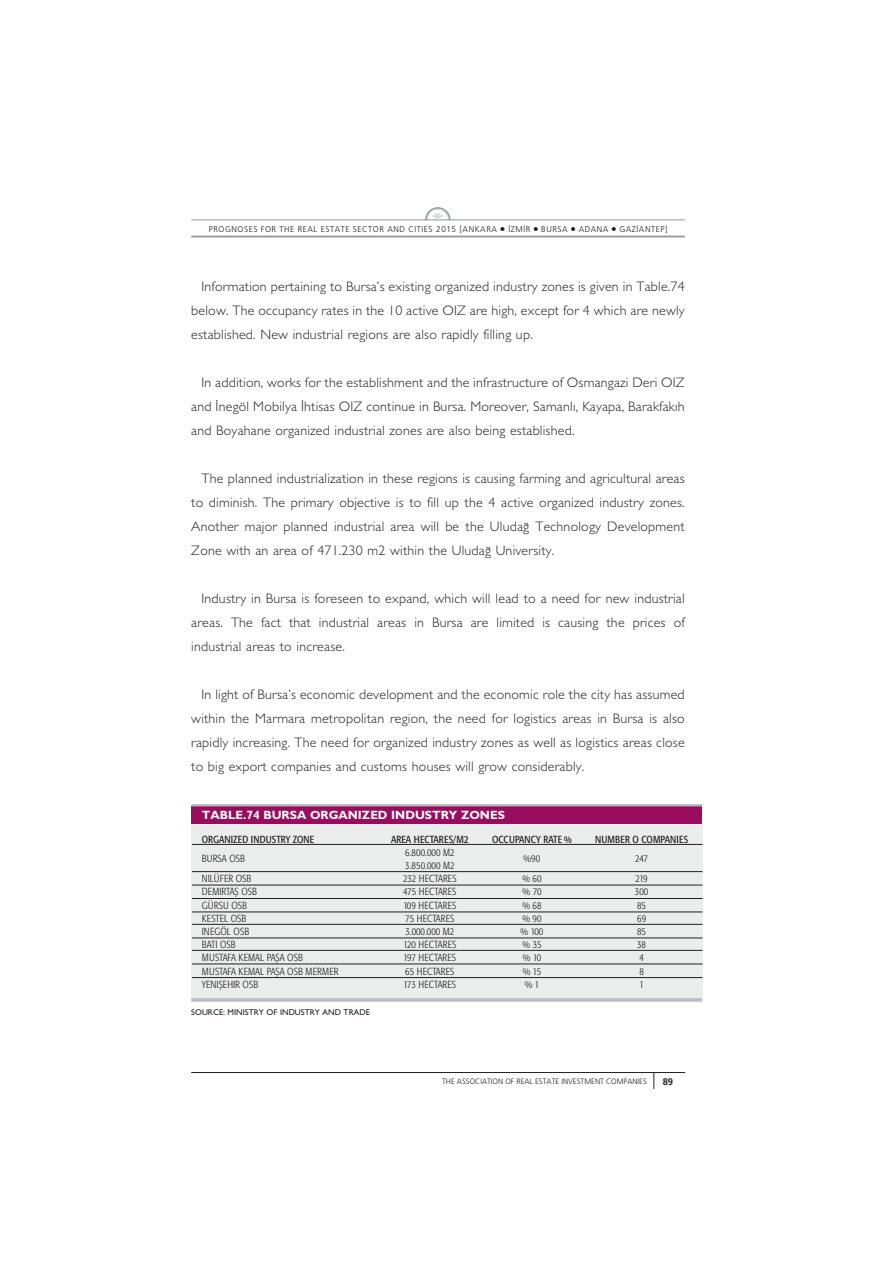
<style>
.page{position:relative;width:893px;height:1263px;background:#fff}
.page>*{position:absolute;margin:0;border:0;box-sizing:border-box;transform-origin:0 0}
.t1{font:300 13.8px/24px "Gill Sans";letter-spacing:.015em;color:#231f20;text-align:justify}
.t2{font:700 12px "Gill Sans";color:#fff}
.t3{font:12px "Acicek";color:#939598}
.t4{font:300 condensed 10.2px/13.2px "Formata TR";letter-spacing:.01em;color:#231f20}
.t5{font:10.2px "Formata TR Condensed TAB";color:#231f20}
.t6{font:300 condensed 10.2px/13.2px "Formata TR";letter-spacing:-.01em;color:#231f20;text-align:center}
.t7{font:10.2px "Formata TR Condensed TAB";letter-spacing:.02em;color:#231f20}
.t8{font:700 9.6px "Frutiger";color:#231f20}
.t9{font:300 8.4px "Frutiger";letter-spacing:.065em;color:#231f20}
.t10{font:500 8.4px "Gill Sans";color:#231f20}
.t11{font:300 7.8px "Frutiger";color:#231f20}
</style>
<div class="page">
<div style="left:191px;top:823px;width:511px;height:176px;background:#ebecec"></div>
<hr style="left:191px;top:1072px;width:494px;height:1px;background:#231f20">
<hr style="left:191px;top:236px;width:493px;height:1px;background:#939598">
<svg style="left:653px;top:1073px;width:1px;height:16px"></svg>
<hr style="left:191px;top:220px;width:493px;height:1px;background:#939598">
<div style="left:192px;top:806px;width:510px;height:17px;background:#990c5e"></div>
<hr style="left:191px;top:998px;width:511px;height:4px;background:#c2c4c7">
<hr style="left:191px;top:804px;width:511px;height:2px;background:#bbbdc0">
<hr style="left:192px;top:871px;width:510px;height:1px;background:#231f20">
<hr style="left:192px;top:844px;width:510px;height:1px;background:#231f20">
<hr style="left:192px;top:885px;width:510px;height:1px;background:#231f20">
<hr style="left:192px;top:898px;width:510px;height:1px;background:#231f20">
<hr style="left:192px;top:912px;width:510px;height:1px;background:#231f20">
<hr style="left:192px;top:924px;width:510px;height:1px;background:#231f20">
<hr style="left:192px;top:938px;width:510px;height:1px;background:#231f20">
<hr style="left:192px;top:950px;width:510px;height:1px;background:#231f20">
<hr style="left:192px;top:964px;width:510px;height:1px;background:#231f20">
<hr style="left:192px;top:977px;width:510px;height:1px;background:#231f20">
<svg style="left:425px;top:219px;width:26px;height:1px"></svg>
<p class="t3" style="left:433px;top:208px;width:12px">l</p>
<p class="t9" style="left:209px;top:225px;width:290px">PROGNOSES FOR THE REAL ESTATE SECTOR AND CITIES 2015 [ANKARA</p>
<p class="t9" style="left:508px;top:225px;width:23px">‹ZM‹R</p>
<p class="t9" style="left:541px;top:225px;width:28px">BURSA</p>
<p class="t9" style="left:578px;top:225px;width:31px">ADANA</p>
<p class="t9" style="left:619px;top:225px;width:49px">GAZ‹ANTEP]</p>
<p class="t1" style="left:191px;top:276px;width:495px;text-indent:10px">Information pertaining to Bursa’s existing organized industry zones is given in Table.74 below. The occupancy rates in the 10 active OIZ are high, except for 4 which are newly established. New industrial regions are also rapidly filling up.</p>
<p class="t1" style="left:191px;top:372px;width:495px;text-indent:10px">In addition, works for the establishment and the infrastructure of Osmangazi Deri OIZ and ‹negöl Mobilya ‹htisas OIZ continue in Bursa. Moreover, Samanl›, Kayapa, Barakfak›h and Boyahane organized industrial zones are also being established.</p>
<p class="t1" style="left:191px;top:468px;width:495px;text-indent:10px">The planned industrialization in these regions is causing farming and agricultural areas to diminish. The primary objective is to fill up the 4 active organized industry zones.<br>Another major planned industrial area will be the Uluda¤ Technology Development Zone with an area of 471.230 m2 within the Uluda¤ University.</p>
<p class="t1" style="left:191px;top:588px;width:495px;text-indent:10px">Industry in Bursa is foreseen to expand, which will lead to a need for new industrial areas. The fact that industrial areas in Bursa are limited is causing the prices of industrial areas to increase.</p>
<p class="t1" style="left:191px;top:684px;width:495px;text-indent:10px">In light of Bursa’s economic development and the economic role the city has assumed within the Marmara metropolitan region, the need for logistics areas in Bursa is also rapidly increasing. The need for organized industry zones as well as logistics areas close to big export companies and customs houses will grow considerably.</p>
<p class="t2" style="left:202px;top:810px;width:304px">TABLE.74 BURSA ORGANIZED INDUSTRY ZONES</p>
<p class="t5" style="left:202px;top:835px;width:114px">ORGANIZED INDUSTRY ZONE</p>
<p class="t4" style="left:202px;top:849px;width:51px;line-height:20.4px">BURSA OSB<br>NİLÜFER OSB</p>
<p class="t4" style="left:202px;top:886px;width:138px">DEMİRTAŞ OSB<br>GÜRSU OSB<br>KESTEL OSB<br>İNEGÖL OSB<br>BATI OSB<br>MUSTAFA KEMAL PAŞA OSB<br>MUSTAFA KEMAL PAŞA OSB MERMER<br>YENİŞEHİR OSB</p>
<p class="t10" style="left:191px;top:1009px;width:180px">SOURCE: MINISTRY OF INDUSTRY AND TRADE</p>
<p class="t5" style="left:391px;top:835px;width:79px">AREA HECTARES/M2</p>
<p class="t4" style="left:403px;top:847px;width:55px">6.800.000 M2<br>3.850.000 M2<br>232 HECTARES<br>475 HECTARES<br>109 HECTARES<br>75 HECTARES<br>3.000.000 M2<br>120 HECTARES<br>197 HECTARES<br>65 HECTARES<br>173 HECTARES</p>
<p class="t5" style="left:492px;top:835px;width:81px">OCCUPANCY RATE %</p>
<p class="t4" style="left:522px;top:849px;width:21px;line-height:20.4px">%90 % 60</p>
<p class="t6" style="left:520px;top:886px;width:24px">% 70 % 68 % 90 % 100 % 35 % 10 % 15 % 1</p>
<p class="t7" style="left:595px;top:835px;width:95px">NUMBER O COMPANIES</p>
<p class="t4" style="left:635px;top:849px;width:14px;line-height:20.4px">247<br>219</p>
<p class="t4" style="left:635px;top:886px;width:15px">300<br>85<br>69<br>85<br>38<br>4<br>8<br>1</p>
<p class="t11" style="left:442px;top:1078px;width:206px">THE ASSOCIATION OF REAL ESTATE INVESTMENT COMPANIES</p>
<p class="t8" style="left:662px;top:1078px;width:12px">89</p>
</div>
